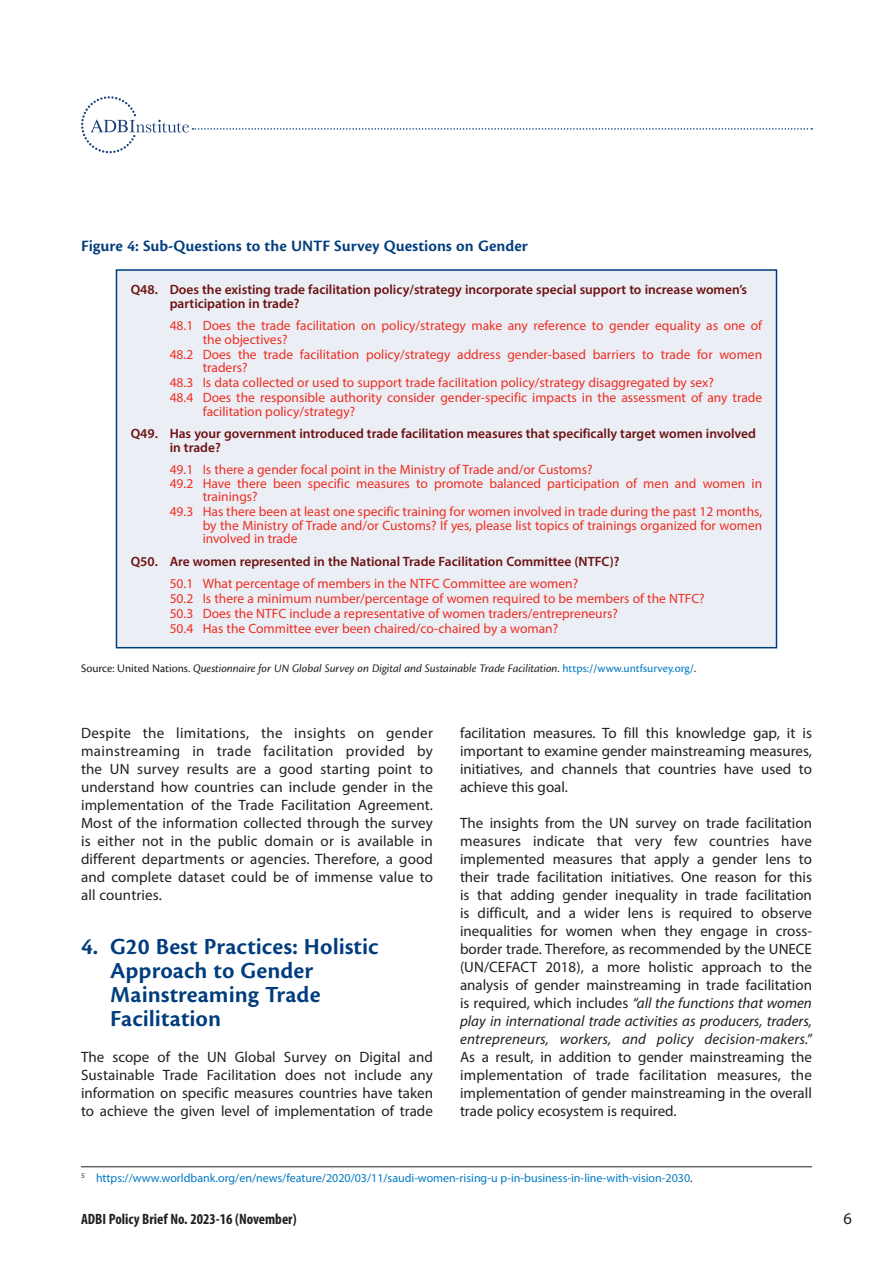
<style>
.page{position:relative;width:893px;height:1263px;background:#fff}
.page>*{position:absolute;margin:0;border:0;box-sizing:border-box;transform-origin:0 0}
.ADBI_brief_Head_1{font:24px/24px "Cronos Pro Semibold Capt";color:#013d7d}
.ADBI_brief_Figure_ti{font:16.5px "Cronos Pro Semibold Capt";color:#013d7d}
.t1{font:16.5px "Myriad Pro";color:#231f20}
.ADBI_brief_Body_text{font:15px/18px "Myriad Pro";color:#231f20;text-align:justify}
.t2{font:700 condensed 15px "Myriad Pro";color:#231f20}
.ADBI_brief_Box_text{font:13.5px/13.5px "Myriad Pro";color:#ee2e22}
.ADBI_brief_Box_text-2{font:600 13.5px/13.5px "Myriad Pro";color:#6c1212}
.ADBI_brief_Figure_so{font:italic 12px "Cronos Pro";letter-spacing:-.005em;color:#231f20}
.ADBI_brief_footnote1{font:12px "Myriad Pro";color:#0079c2}
.s1{font-style:normal}
.s2{font-style:normal;color:#0079c2}
.s3{font-style:italic}
.s4{color:#231f20}
</style>
<div class="page">
<svg style="left:81px;top:96px;width:731px;height:57px"></svg>
<hr style="left:81px;top:1166px;width:731px;height:1px;background:#231f20">
<div style="left:116px;top:270px;width:660px;height:378px;background:#ebeef5"></div>
<div style="left:116px;top:269px;width:661px;height:379px;border:2px solid #013d7d"></div>
<p class="ADBI_brief_Figure_ti" style="left:81px;top:237px;width:448px">Figure 4: Sub-Questions to the UNTF Survey Questions on Gender</p>
<p class="ADBI_brief_Box_text-2" style="left:170px;top:283px;width:579px;text-indent:-39px">Q48. Does the existing trade facilitation policy/strategy incorporate special support to increase women’s participation in trade?</p>
<p class="ADBI_brief_Box_text" style="left:203px;top:319px;width:561px;text-indent:-33px">48.1 Does the trade facilitation on policy/strategy make any reference to gender equality as one of the objectives?</p>
<p class="ADBI_brief_Box_text" style="left:203px;top:347px;width:561px;text-indent:-33px">48.2 Does the trade facilitation policy/strategy address gender-based barriers to trade for women traders?</p>
<p class="ADBI_brief_Box_text" style="left:170px;top:376px;width:546px">48.3 Is data collected or used to support trade facilitation policy/strategy disaggregated by sex?</p>
<p class="ADBI_brief_Box_text" style="left:203px;top:391px;width:561px;text-indent:-33px">48.4 Does the responsible authority consider gender-specific impacts in the assessment of any trade facilitation policy/strategy?</p>
<p class="ADBI_brief_Box_text-2" style="left:170px;top:427px;width:588px;text-indent:-39px">Q49. Has your government introduced trade facilitation measures that specifically target women involved in trade?</p>
<p class="ADBI_brief_Box_text" style="left:170px;top:463px;width:424px">49.1 Is there a gender focal point in the Ministry of Trade and/or Customs?</p>
<p class="ADBI_brief_Box_text" style="left:203px;top:476px;width:561px;text-indent:-33px">49.2 Have there been specific measures to promote balanced participation of men and women in trainings?</p>
<p class="ADBI_brief_Box_text" style="left:203px;top:505px;width:561px;text-align:justify;text-indent:-33px">49.3 Has there been at least one specific training for women involved in trade during the past 12 months, by the Ministry of Trade and/or Customs? If yes, please list topics of trainings organized for women involved in trade</p>
<p class="ADBI_brief_Box_text-2" style="left:131px;top:554px;width:490px">Q50. Are women represented in the National Trade Facilitation Committee (NTFC)?</p>
<p class="ADBI_brief_Box_text" style="left:170px;top:577px;width:410px">50.1 What percentage of members in the NTFC Committee are women?</p>
<p class="ADBI_brief_Box_text" style="left:170px;top:592px;width:536px">50.2 Is there a minimum number/percentage of women required to be members of the NTFC?</p>
<p class="ADBI_brief_Box_text" style="left:170px;top:607px;width:450px">50.3 Does the NTFC include a representative of women traders/entrepreneurs?</p>
<p class="ADBI_brief_Box_text" style="left:170px;top:622px;width:390px">50.4 Has the Committee ever been chaired/co-chaired by a woman?</p>
<p class="ADBI_brief_Figure_so" style="left:81px;top:661px;width:617px"><span class="s1">Source: United Nations.</span> Questionnaire for UN Global Survey on Digital and Sustainable Trade Facilitation<span class="s1">.</span> <span class="s2">https://www.untfsurvey.org/</span><span class="s1">.</span></p>
<p class="ADBI_brief_Body_text" style="left:81px;top:724px;width:353px">Despite the limitations, the insights on gender mainstreaming in trade facilitation provided by the UN survey results are a good starting point to understand how countries can include gender in the implementation of the Trade Facilitation Agreement.<br>Most of the information collected through the survey is either not in the public domain or is available in different departments or agencies. Therefore, a good and complete dataset could be of immense value to all countries.</p>
<p class="ADBI_brief_Head_1" style="left:110px;top:935px;width:270px;text-indent:-29px">4. G20 Best Practices: Holistic<br>Approach to Gender<br>Mainstreaming Trade<br>Facilitation</p>
<p class="ADBI_brief_Body_text" style="left:81px;top:1048px;width:353px">The scope of the UN Global Survey on Digital and Sustainable Trade Facilitation does not include any information on specific measures countries have taken to achieve the given level of implementation of trade</p>
<p class="ADBI_brief_Body_text" style="left:460px;top:724px;width:353px">facilitation measures. To fill this knowledge gap, it is important to examine gender mainstreaming measures, initiatives, and channels that countries have used to achieve this goal.</p>
<p class="ADBI_brief_Body_text" style="left:460px;top:814px;width:353px">The insights from the UN survey on trade facilitation measures indicate that very few countries have implemented measures that apply a gender lens to their trade facilitation initiatives. One reason for this is that adding gender inequality in trade facilitation is difficult, and a wider lens is required to observe inequalities for women when they engage in cross&shy;border trade. Therefore, as recommended by the UNECE (UN/CEFACT 2018), a more holistic approach to the analysis of gender mainstreaming in trade facilitation is required, which includes <span class="s3">“all the functions that women play in international trade activities as producers, traders, entrepreneurs, workers, and policy decision-makers.” </span>As a result, in addition to gender mainstreaming the implementation of trade facilitation measures, the implementation of gender mainstreaming in the overall trade policy ecosystem is required.</p>
<p class="ADBI_brief_footnote1" style="left:81px;top:1170px;width:613px"><sup>5</sup> https://www.worldbank.org/en/news/feature/2020/03/11/saudi-women-rising-u p-in-business-in-line-with-vision-2030<span class="s4">.</span></p>
<p class="t2" style="left:81px;top:1210px;width:217px">ADBI Policy Brief No. 2023-16 (November)</p>
<p class="t1" style="left:843px;top:1208px;width:10px">6</p>
</div>
